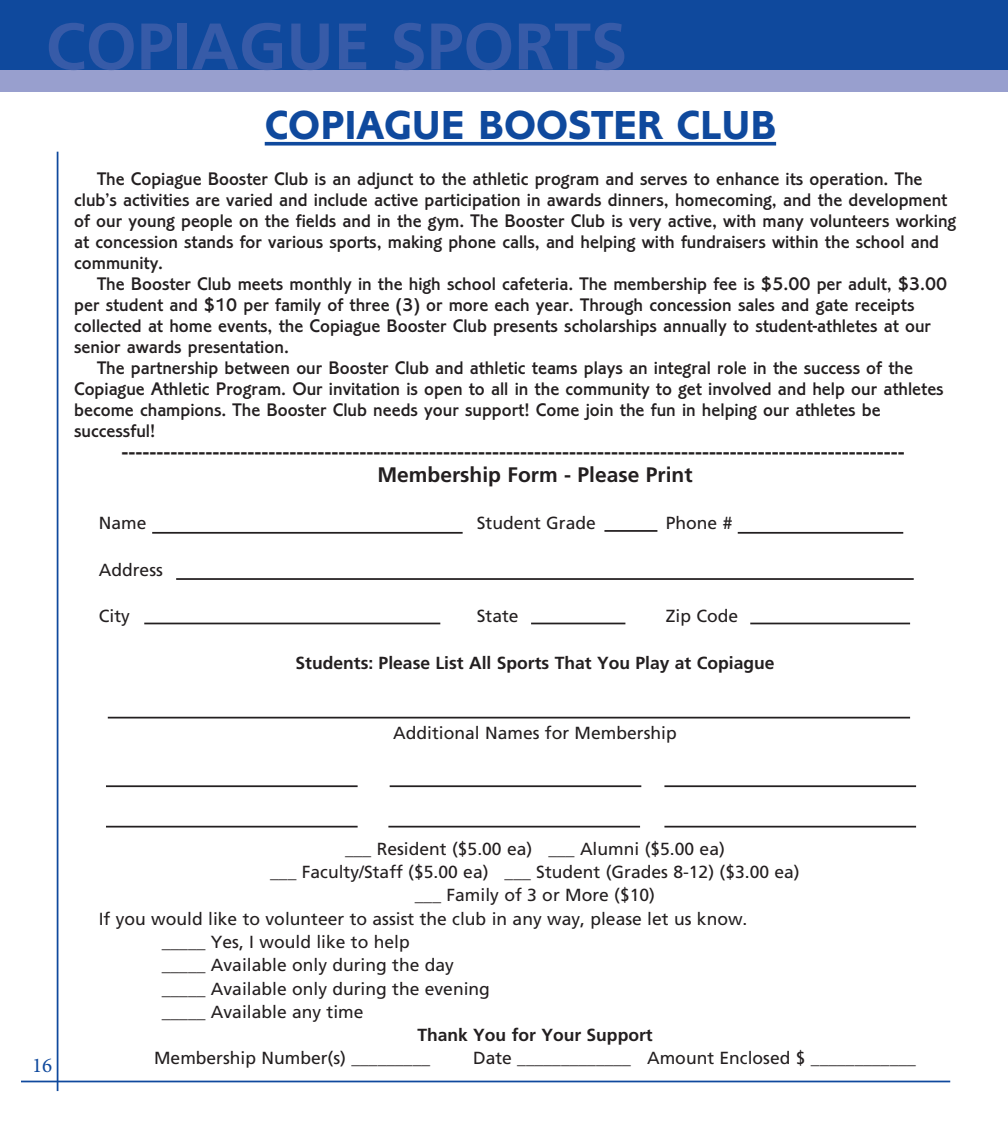
<style>
.page{position:relative;width:1008px;height:1134px;background:#fff}
.page>*{position:absolute;margin:0;border:0;box-sizing:border-box;transform-origin:0 0}
.t1{font:700 65.62px "Frutiger";color:#375ba8}
.t2{font:700 42px "Corinthian T";color:#0f499d}
.t3{font:700 21px/23.3px "Frutiger";color:#231f20}
.t4{font:21px "Minion Pro";color:#0f499d}
.t5{font:500 18.9px/21px "Corinthian T";color:#231f20}
.t6{font:17.5px "Frutiger";color:#231f20}
.t7{font:700 17.5px "Frutiger";color:#231f20}
</style>
<div class="page">
<hr style="left:57px;top:152px;width:1px;height:939px;background:#0f499d">
<hr style="left:21px;top:1081px;width:929px;height:1px;background:#0f499d">
<svg style="left:265px;top:142px;width:511px;height:4px;background:#2b5ea8"></svg>
<hr style="left:108px;top:717px;width:802px;height:2px;background:#231f20">
<hr style="left:152px;top:532px;width:311px;height:2px;background:#231f20">
<hr style="left:738px;top:532px;width:165px;height:2px;background:#231f20">
<hr style="left:176px;top:578px;width:738px;height:2px;background:#231f20">
<hr style="left:144px;top:623px;width:296px;height:1px;background:#231f20">
<hr style="left:531px;top:623px;width:94px;height:1px;background:#231f20">
<hr style="left:750px;top:623px;width:160px;height:1px;background:#231f20">
<hr style="left:106px;top:785px;width:252px;height:2px;background:#231f20">
<hr style="left:106px;top:826px;width:252px;height:2px;background:#231f20">
<hr style="left:390px;top:785px;width:251px;height:2px;background:#231f20">
<hr style="left:388px;top:826px;width:252px;height:2px;background:#231f20">
<hr style="left:664px;top:785px;width:252px;height:2px;background:#231f20">
<hr style="left:664px;top:826px;width:252px;height:2px;background:#231f20">
<hr style="left:604px;top:530px;width:53px;height:2px;background:#231f20">
<div style="left:0;top:2px;width:1007px;height:90px;background:#989fce"></div>
<div style="left:0;top:0;width:1008px;height:70px;background:#0f499d"></div>
<h1 class="t1" style="left:46px;top:8px;width:583px">COPIAGUE SPORTS</h1>
<h2 class="t2" style="left:265px;top:102px;width:513px">COPIAGUE BOOSTER CLUB</h2>
<p class="t5" style="left:74px;top:168px;width:884px;text-indent:23px">The Copiague Booster Club is an adjunct to the athletic program and serves to enhance its operation. The club’s activities are varied and include active participation in awards dinners, homecoming, and the development of our young people on the fields and in the gym. The Booster Club is very active, with many volunteers working at concession stands for various sports, making phone calls, and helping with fundraisers within the school and community.</p>
<p class="t5" style="left:97px;top:273px;width:852px">The Booster Club meets monthly in the high school cafeteria. The membership fee is $5.00 per adult, $3.00</p>
<p class="t5" style="left:74px;top:294px;width:842px">per student and $10 per family of three (3) or more each year. Through concession sales and gate receipts</p>
<p class="t5" style="left:74px;top:315px;width:858px">collected at home events, the Copiague Booster Club presents scholarships annually to student-athletes at our</p>
<p class="t5" style="left:74px;top:336px;width:214px">senior awards presentation.</p>
<p class="t5" style="left:97px;top:357px;width:818px">The partnership between our Booster Club and athletic teams plays an integral role in the success of the</p>
<p class="t5" style="left:74px;top:378px;width:871px">Copiague Athletic Program. Our invitation is open to all in the community to get involved and help our athletes</p>
<p class="t5" style="left:74px;top:399px;width:808px">become champions. The Booster Club needs your support! Come join the fun in helping our athletes be</p>
<p class="t5" style="left:74px;top:420px;width:83px">successful!</p>
<p class="t3" style="left:377px;top:440px;width:529px;text-indent:-256px">----------------------------------------------------------------------------------------------------------------<br>Membership Form - Please Print</p>
<p class="t6" style="left:99px;top:513px;width:49px">Name</p>
<p class="t6" style="left:477px;top:513px;width:121px">Student Grade</p>
<p class="t6" style="left:666px;top:513px;width:68px">Phone #</p>
<p class="t6" style="left:99px;top:559px;width:66px">Address</p>
<p class="t6" style="left:99px;top:606px;width:33px">City</p>
<p class="t6" style="left:477px;top:606px;width:43px">State</p>
<p class="t6" style="left:666px;top:606px;width:74px">Zip Code</p>
<p class="t7" style="left:296px;top:652px;width:480px">Students: Please List All Sports That You Play at Copiague</p>
<p class="t4" style="left:32px;top:1051px;width:22px">16</p>
<p class="t6" style="left:393px;top:722px;width:285px">Additional Names for Membership</p>
<p class="t6" style="left:345px;top:839px;width:381px">___ Resident ($5.00 ea) ___ Alumni ($5.00 ea)</p>
<p class="t6" style="left:270px;top:862px;width:531px">___ Faculty/Staff ($5.00 ea) ___ Student (Grades 8-12) ($3.00 ea)</p>
<p class="t6" style="left:415px;top:885px;width:242px">___ Family of 3 or More ($10)</p>
<p class="t6" style="left:99px;top:908px;width:650px">If you would like to volunteer to assist the club in any way, please let us know.</p>
<p class="t6" style="left:162px;top:932px;width:250px">_____ Yes, I would like to help</p>
<p class="t6" style="left:162px;top:955px;width:294px">_____ Available only during the day</p>
<p class="t6" style="left:162px;top:978px;width:330px">_____ Available only during the evening</p>
<p class="t6" style="left:162px;top:1001px;width:203px">_____ Available any time</p>
<p class="t7" style="left:417px;top:1025px;width:237px">Thank You for Your Support</p>
<p class="t6" style="left:154px;top:1048px;width:278px">Membership Number(s) _________</p>
<p class="t6" style="left:473px;top:1048px;width:444px">Date _____________ Amount Enclosed $ ____________</p>
</div>
